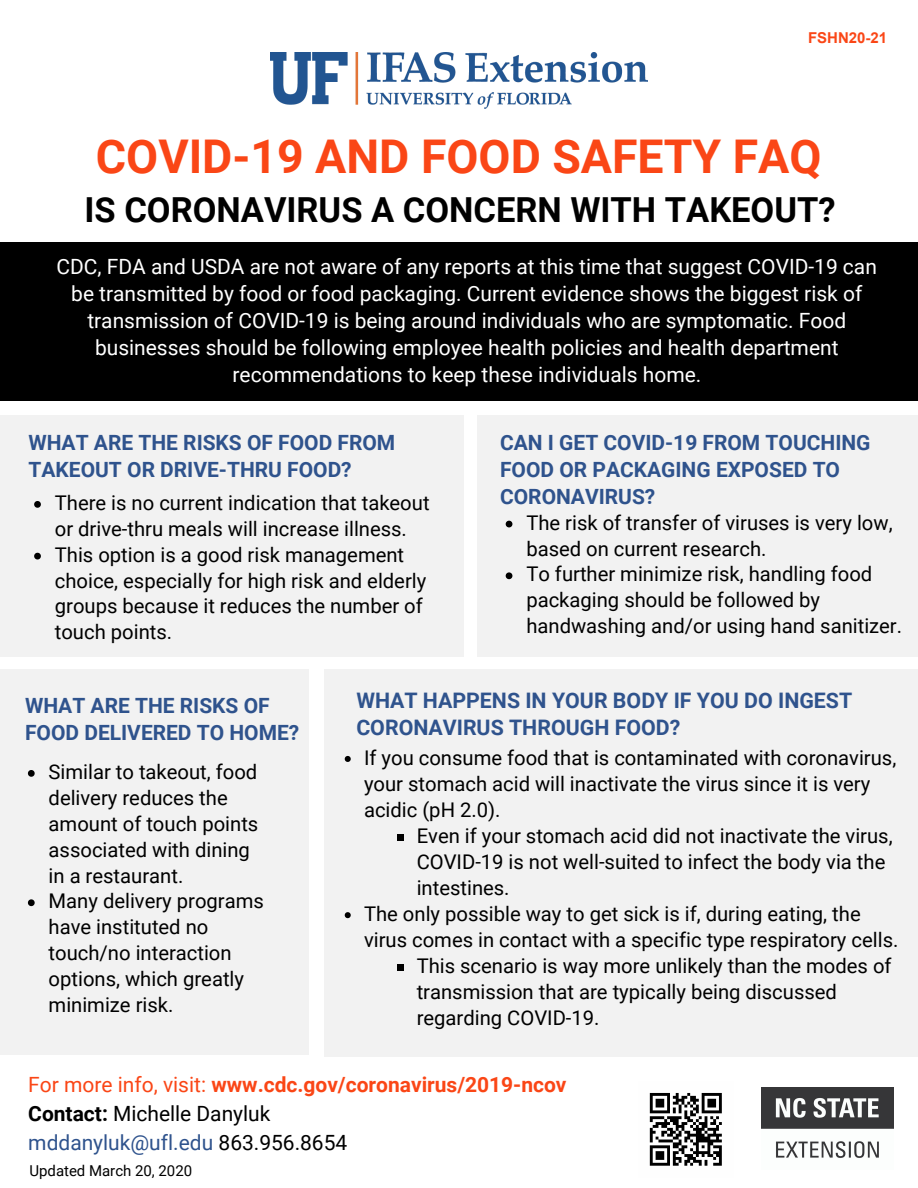
<style>
.page{position:relative;width:918px;height:1188px;background:#fff}
.page>*{position:absolute;margin:0;border:0;box-sizing:border-box;transform-origin:0 0}
.t1{font:700 46.5px "Roboto";color:#fa4616}
.t2{font:700 34.5px "Roboto";color:#000}
.t3{font:700 21.3px/27px "Roboto";color:#2f538d}
.t4{font:21px/27px "Roboto";color:#fff;text-align:center}
.t5{font:700 21px/27px "Roboto";color:#2f538d}
.t6{font:700 21px/29px "Roboto";color:#fa4616}
.t7{font:20.25px/26px "Roboto";color:#000}
.t8{font:15px "Roboto";color:#000}
.t9{font:700 15px "Arial";color:#fa4616}
.s1{font-weight:400}
.s2{color:#000}
.s3{font-weight:400;color:#000}
.s4{font-weight:400;color:#2f538d}
</style>
<div class="page">
<div style="left:0;top:242px;width:918px;height:159px;background:#000"></div>
<div style="left:478px;top:415px;width:440px;height:241px;background:#f2f2f2"></div>
<div style="left:0;top:415px;width:463px;height:241px;background:#f2f2f2"></div>
<div style="left:0;top:669px;width:309px;height:386px;background:#f2f2f2"></div>
<svg style="left:34px;top:501px;width:7px;height:7px"></svg>
<svg style="left:34px;top:553px;width:7px;height:6px"></svg>
<svg style="left:506px;top:521px;width:6px;height:6px"></svg>
<svg style="left:506px;top:572px;width:6px;height:7px"></svg>
<svg style="left:28px;top:770px;width:7px;height:7px"></svg>
<svg style="left:28px;top:899px;width:7px;height:7px"></svg>
<div style="left:324px;top:669px;width:594px;height:387px;background:#f2f2f2"></div>
<svg style="left:345px;top:756px;width:6px;height:6px"></svg>
<svg style="left:398px;top:834px;width:6px;height:6px"></svg>
<svg style="left:345px;top:912px;width:6px;height:6px"></svg>
<svg style="left:398px;top:964px;width:6px;height:6px"></svg>
<img style="left:271px;top:52px;width:377px;height:57px">
<img style="left:762px;top:1088px;width:132px;height:70px">
<img style="left:649px;top:1092px;width:73px;height:74px">
<p class="t9" style="left:808px;top:27px;width:81px">FSHN20-21</p>
<h1 class="t1" style="left:96px;top:130px;width:727px">COVID-19 AND FOOD SAFETY FAQ</h1>
<h2 class="t2" style="left:85px;top:190px;width:752px">IS CORONAVIRUS A CONCERN WITH TAKEOUT?</h2>
<p class="t4" style="left:57px;top:253px;width:822px">CDC, FDA and USDA are not aware of any reports at this time that suggest COVID-19 can be transmitted by food or food packaging. Current evidence shows the biggest risk of transmission of COVID-19 is being around individuals who are symptomatic. Food businesses should be following employee health policies and health department recommendations to keep these individuals home.</p>
<p class="t5" style="left:29px;top:429px;width:368px">WHAT ARE THE RISKS OF FOOD FROM<br>TAKEOUT OR DRIVE-THRU FOOD?</p>
<p class="t5" style="left:500px;top:429px;width:372px">CAN I GET COVID-19 FROM TOUCHING<br>FOOD OR PACKAGING EXPOSED TO<br>CORONAVIRUS?</p>
<p class="t7" style="left:526px;top:510px;width:377px">The risk of transfer of viruses is very low, based on current research.<br>To further minimize risk, handling food packaging should be followed by handwashing and/or using hand sanitizer.</p>
<p class="t7" style="left:55px;top:490px;width:376px">There is no current indication that takeout or drive-thru meals will increase illness.<br>This option is a good risk management choice, especially for high risk and elderly groups because it reduces the number of touch points.</p>
<p class="t5" style="left:25px;top:692px;width:276px">WHAT ARE THE RISKS OF<br>FOOD DELIVERED TO HOME?</p>
<p class="t7" style="left:49px;top:759px;width:217px">Similar to takeout, food delivery reduces the amount of touch points associated with dining in a restaurant.<br>Many delivery programs have instituted no touch/no interaction options, which greatly minimize risk.</p>
<p class="t3" style="left:356px;top:687px;width:497px">WHAT HAPPENS IN YOUR BODY IF YOU DO INGEST<br>CORONAVIRUS THROUGH FOOD?</p>
<p class="t7" style="left:364px;top:745px;width:534px">If you consume food that is contaminated with coronavirus, your stomach acid will inactivate the virus since it is very acidic (pH 2.0).</p>
<p class="t7" style="left:417px;top:823px;width:477px">Even if your stomach acid did not inactivate the virus,</p>
<p class="t7" style="left:417px;top:849px;width:470px">COVID-19 is not well-suited to infect the body via the</p>
<p class="t7" style="left:417px;top:875px;width:94px">intestines.</p>
<p class="t7" style="left:364px;top:901px;width:498px">The only possible way to get sick is if, during eating, the</p>
<p class="t7" style="left:364px;top:927px;width:536px">virus comes in contact with a specific type respiratory cells.</p>
<p class="t7" style="left:417px;top:953px;width:476px">This scenario is way more unlikely than the modes of</p>
<p class="t7" style="left:417px;top:979px;width:422px">transmission that are typically being discussed</p>
<p class="t7" style="left:417px;top:1005px;width:184px">regarding COVID-19.</p>
<p class="t6" style="left:28px;top:1070px;width:540px"><span class="s1">For more info, visit:</span> www.cdc.gov/coronavirus/2019-ncov<br><span class="s2">Contact:</span> <span class="s3">Michelle Danyluk<br></span><span class="s4">mddanyluk@ufl.edu</span> <span class="s3">863.956.8654</span></p>
<p class="t8" style="left:29px;top:1162px;width:164px">Updated March 20, 2020</p>
</div>
